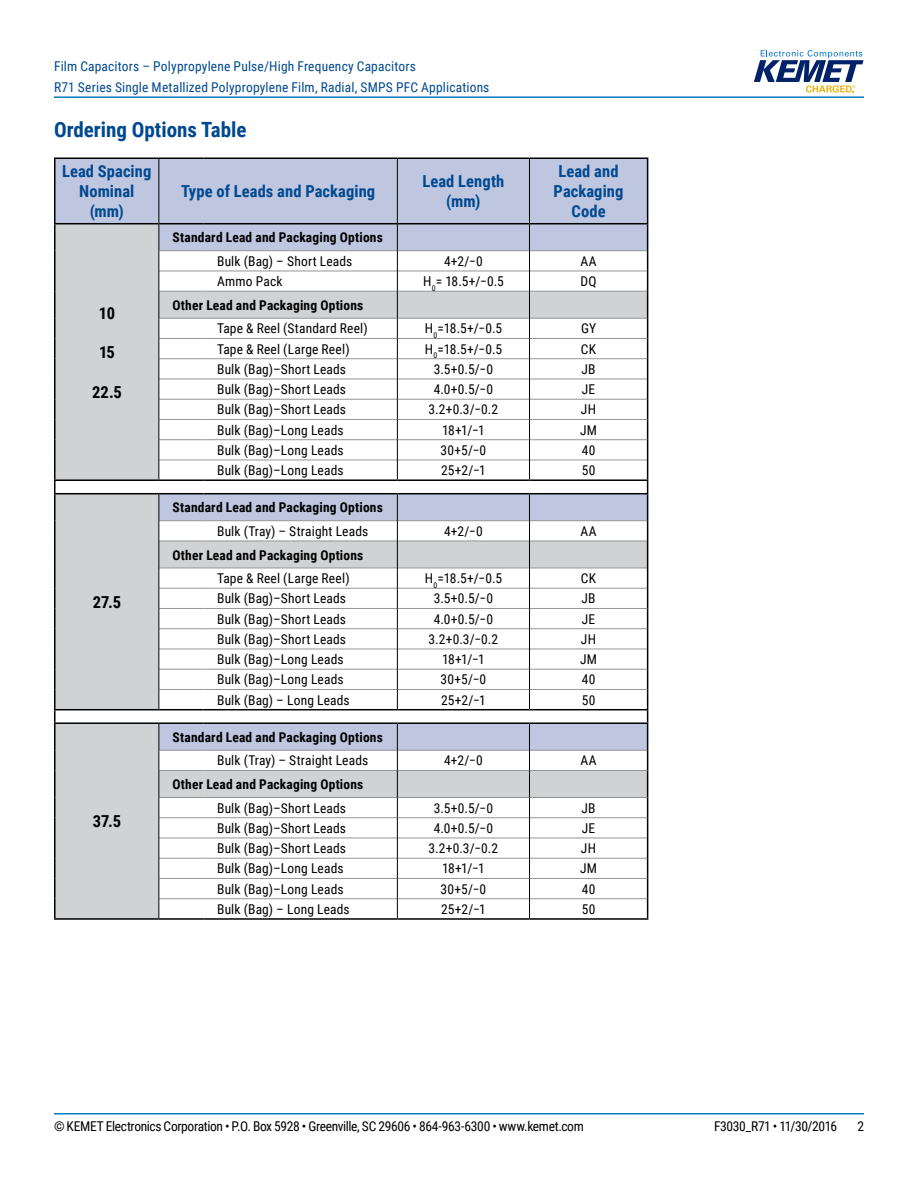
<style>
.page{position:relative;width:918px;height:1188px;background:#fff}
.page>*{position:absolute;margin:0;border:0;box-sizing:border-box;transform-origin:0 0}
.t1{font:700 21px "Roboto Condensed";color:#004990}
.t2{font:700 16.5px/19.8px "Roboto Condensed";letter-spacing:.005em;color:#004990;text-align:center}
.t3{font:700 16.5px "Roboto Condensed";color:#000}
.t4{font:13.5px "Roboto Condensed";letter-spacing:.01em;color:#000}
.t5{font:700 13.5px "Roboto Condensed";letter-spacing:.015em;color:#000}
.t6{font:13.5px/21px "Roboto Condensed";letter-spacing:.01em;color:#004990}
.t7{font:13.5px "Roboto Condensed";letter-spacing:-.025em;color:#000}
.t8{font:13.5px "Roboto Condensed";letter-spacing:-.03em;color:#000}
</style>
<div class="page">
<hr style="left:54px;top:1113px;width:810px;height:2px;background:#007cc2">
<hr style="left:54px;top:96px;width:810px;height:2px;background:#007cc2">
<svg style="left:754px;top:50px;width:110px;height:43px"></svg>
<hr style="left:54px;top:918px;width:105px;height:2px;background:#000">
<hr style="left:159px;top:918px;width:45px;height:2px;background:#000">
<hr style="left:204px;top:918px;width:193px;height:2px;background:#000">
<hr style="left:397px;top:918px;width:132px;height:2px;background:#000">
<hr style="left:529px;top:918px;width:119px;height:2px;background:#000">
<hr style="left:54px;top:157px;width:105px;height:2px;background:#000">
<hr style="left:159px;top:157px;width:45px;height:2px;background:#000">
<hr style="left:204px;top:157px;width:193px;height:2px;background:#000">
<hr style="left:397px;top:157px;width:132px;height:2px;background:#000">
<hr style="left:529px;top:157px;width:119px;height:2px;background:#000">
<svg style="left:54px;top:158px;width:594px;height:760px"></svg>
<p class="t6" style="left:54px;top:57px;width:437px">Film Capacitors – Polypropylene Pulse/High Frequency Capacitors<br>R71 Series Single Metallized Polypropylene Film, Radial, SMPS PFC Applications</p>
<h1 class="t1" style="left:54px;top:115px;width:194px">Ordering Options Table</h1>
<p class="t2" style="left:62px;top:161px;width:91px">Lead Spacing<br>Nominal (mm)</p>
<p class="t2" style="left:181px;top:181px;width:196px">Type of Leads and Packaging</p>
<p class="t2" style="left:422px;top:171px;width:83px">Lead Length (mm)</p>
<p class="t2" style="left:554px;top:161px;width:71px">Lead and<br>Packaging<br>Code</p>
<p class="t3" style="left:99px;top:306px;width:18px">10</p>
<p class="t3" style="left:99px;top:346px;width:17px">15</p>
<p class="t3" style="left:92px;top:386px;width:31px">22.5</p>
<p class="t3" style="left:93px;top:596px;width:30px">27.5</p>
<p class="t3" style="left:93px;top:815px;width:30px">37.5</p>
<p class="t5" style="left:172px;top:228px;width:212px">Standard Lead and Packaging Options</p>
<p class="t4" style="left:217px;top:255px;width:137px">Bulk (Bag) – Short Leads</p>
<p class="t4" style="left:444px;top:252px;width:40px">4+2/−0</p>
<p class="t4" style="left:580px;top:255px;width:18px">AA</p>
<p class="t4" style="left:217px;top:275px;width:67px">Ammo Pack</p>
<p class="t4" style="left:423px;top:275px;width:82px">H<sub>0</sub>= 18.5+/−0.5</p>
<p class="t4" style="left:581px;top:275px;width:18px">DQ</p>
<p class="t5" style="left:172px;top:296px;width:193px">Other Lead and Packaging Options</p>
<p class="t4" style="left:217px;top:323px;width:152px">Tape &amp; Reel (Standard Reel)</p>
<p class="t4" style="left:425px;top:323px;width:79px">H<sub>0</sub>=18.5+/−0.5</p>
<p class="t4" style="left:581px;top:323px;width:17px">GY</p>
<p class="t4" style="left:217px;top:343px;width:134px">Tape &amp; Reel (Large Reel)</p>
<p class="t4" style="left:425px;top:343px;width:79px">H<sub>0</sub>=18.5+/−0.5</p>
<p class="t4" style="left:581px;top:343px;width:17px">CK</p>
<p class="t4" style="left:217px;top:363px;width:130px">Bulk (Bag)–Short Leads</p>
<p class="t4" style="left:434px;top:360px;width:61px">3.5+0.5/−0</p>
<p class="t4" style="left:581px;top:363px;width:16px">JB</p>
<p class="t4" style="left:217px;top:383px;width:130px">Bulk (Bag)–Short Leads</p>
<p class="t4" style="left:434px;top:380px;width:61px">4.0+0.5/−0</p>
<p class="t4" style="left:582px;top:383px;width:15px">JE</p>
<p class="t4" style="left:217px;top:404px;width:130px">Bulk (Bag)–Short Leads</p>
<p class="t4" style="left:429px;top:400px;width:71px">3.2+0.3/−0.2</p>
<p class="t4" style="left:581px;top:404px;width:17px">JH</p>
<p class="t4" style="left:217px;top:424px;width:128px">Bulk (Bag)–Long Leads</p>
<p class="t4" style="left:442px;top:420px;width:44px">18+1/−1</p>
<p class="t4" style="left:580px;top:424px;width:18px">JM</p>
<p class="t4" style="left:217px;top:444px;width:128px">Bulk (Bag)–Long Leads</p>
<p class="t4" style="left:441px;top:441px;width:47px">30+5/−0</p>
<p class="t4" style="left:582px;top:444px;width:15px">40</p>
<p class="t4" style="left:217px;top:464px;width:128px">Bulk (Bag)–Long Leads</p>
<p class="t4" style="left:441px;top:461px;width:46px">25+2/−1</p>
<p class="t4" style="left:582px;top:464px;width:15px">50</p>
<p class="t5" style="left:172px;top:498px;width:212px">Standard Lead and Packaging Options</p>
<p class="t4" style="left:217px;top:525px;width:153px">Bulk (Tray) – Straight Leads</p>
<p class="t4" style="left:444px;top:522px;width:40px">4+2/−0</p>
<p class="t4" style="left:580px;top:525px;width:18px">AA</p>
<p class="t5" style="left:172px;top:545px;width:193px">Other Lead and Packaging Options</p>
<p class="t4" style="left:217px;top:572px;width:134px">Tape &amp; Reel (Large Reel)</p>
<p class="t4" style="left:425px;top:572px;width:79px">H<sub>0</sub>=18.5+/−0.5</p>
<p class="t4" style="left:581px;top:572px;width:17px">CK</p>
<p class="t4" style="left:217px;top:593px;width:130px">Bulk (Bag)–Short Leads</p>
<p class="t4" style="left:434px;top:589px;width:61px">3.5+0.5/−0</p>
<p class="t4" style="left:581px;top:593px;width:16px">JB</p>
<p class="t4" style="left:217px;top:613px;width:130px">Bulk (Bag)–Short Leads</p>
<p class="t4" style="left:434px;top:609px;width:61px">4.0+0.5/−0</p>
<p class="t4" style="left:582px;top:613px;width:15px">JE</p>
<p class="t4" style="left:217px;top:633px;width:130px">Bulk (Bag)–Short Leads</p>
<p class="t4" style="left:429px;top:630px;width:71px">3.2+0.3/−0.2</p>
<p class="t4" style="left:581px;top:633px;width:17px">JH</p>
<p class="t4" style="left:217px;top:653px;width:128px">Bulk (Bag)–Long Leads</p>
<p class="t4" style="left:442px;top:650px;width:44px">18+1/−1</p>
<p class="t4" style="left:580px;top:653px;width:18px">JM</p>
<p class="t4" style="left:217px;top:674px;width:128px">Bulk (Bag)–Long Leads</p>
<p class="t4" style="left:441px;top:670px;width:47px">30+5/−0</p>
<p class="t4" style="left:582px;top:674px;width:15px">40</p>
<p class="t4" style="left:217px;top:694px;width:134px">Bulk (Bag) – Long Leads</p>
<p class="t4" style="left:441px;top:690px;width:46px">25+2/−1</p>
<p class="t4" style="left:582px;top:694px;width:15px">50</p>
<p class="t5" style="left:172px;top:728px;width:212px">Standard Lead and Packaging Options</p>
<p class="t4" style="left:217px;top:755px;width:153px">Bulk (Tray) – Straight Leads</p>
<p class="t4" style="left:444px;top:751px;width:40px">4+2/−0</p>
<p class="t4" style="left:580px;top:755px;width:18px">AA</p>
<p class="t5" style="left:172px;top:775px;width:193px">Other Lead and Packaging Options</p>
<p class="t4" style="left:217px;top:802px;width:130px">Bulk (Bag)–Short Leads</p>
<p class="t4" style="left:434px;top:798px;width:61px">3.5+0.5/−0</p>
<p class="t4" style="left:581px;top:802px;width:16px">JB</p>
<p class="t4" style="left:217px;top:822px;width:130px">Bulk (Bag)–Short Leads</p>
<p class="t4" style="left:434px;top:819px;width:61px">4.0+0.5/−0</p>
<p class="t4" style="left:582px;top:822px;width:15px">JE</p>
<p class="t4" style="left:217px;top:842px;width:130px">Bulk (Bag)–Short Leads</p>
<p class="t4" style="left:429px;top:839px;width:71px">3.2+0.3/−0.2</p>
<p class="t4" style="left:581px;top:842px;width:17px">JH</p>
<p class="t4" style="left:217px;top:863px;width:128px">Bulk (Bag)–Long Leads</p>
<p class="t4" style="left:442px;top:859px;width:44px">18+1/−1</p>
<p class="t4" style="left:580px;top:863px;width:18px">JM</p>
<p class="t4" style="left:217px;top:883px;width:128px">Bulk (Bag)–Long Leads</p>
<p class="t4" style="left:441px;top:879px;width:47px">30+5/−0</p>
<p class="t4" style="left:582px;top:883px;width:15px">40</p>
<p class="t4" style="left:217px;top:903px;width:134px">Bulk (Bag) – Long Leads</p>
<p class="t4" style="left:441px;top:900px;width:46px">25+2/−1</p>
<p class="t4" style="left:582px;top:903px;width:15px">50</p>
<p class="t7" style="left:54px;top:1120px;width:531px">© KEMET Electronics Corporation • P.O. Box 5928 • Greenville, SC 29606 • 864-963-6300 • www.kemet.com</p>
<p class="t8" style="left:714px;top:1120px;width:124px">F3030_R71 • 11/30/2016</p>
<p class="t4" style="left:857px;top:1120px;width:8px">2</p>
</div>
